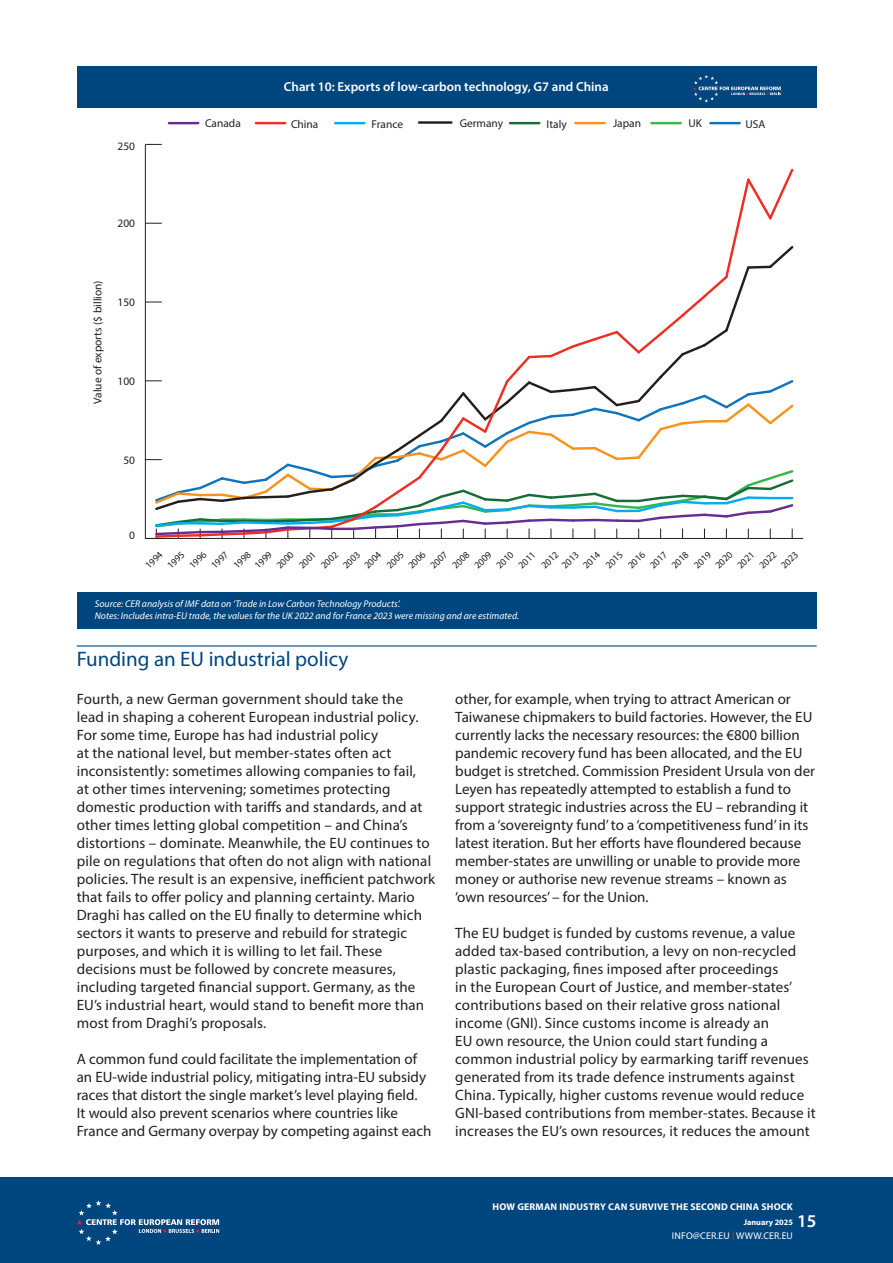
<style>
.page{position:relative;width:893px;height:1263px;background:#fff}
.page>*{position:absolute;margin:0;border:0;box-sizing:border-box;transform-origin:0 0}
.Section_Breaks{font:21px "Myriad Pro";color:#00467e}
.t1{font:600 18px "Myriad Pro";color:#fff}
.Body_Copy{font:15px/18px "Myriad Pro";letter-spacing:.01em;color:#231f20}
.t2{font:600 13.05px "Myriad Pro";color:#fff}
.t3{font:11.4px "Myriad Pro";color:#231f20}
.t4{font:italic 9.75px/11.7px "Myriad Pro";color:#fff}
.t5{font:9.75px/15px "Myriad Pro";color:#231f20}
.t6{font:700 9.75px "Myriad Pro";letter-spacing:.02em;color:#fff}
.t7{font:9.75px "Myriad Pro";letter-spacing:.02em;color:#fff}
.t8{font:700 8.25px "Myriad Pro";color:#fff}
.s1{color:#ee2e22}
</style>
<div class="page">
<hr style="left:77px;top:645px;width:740px;height:1px;background:#00467e">
<div style="left:0;top:1178px;width:893px;height:85px;background:#00467e"></div>
<svg style="left:77px;top:1200px;width:142px;height:45px"></svg>
<div style="left:77px;top:592px;width:739px;height:37px;background:#00467e"></div>
<div style="left:77px;top:66px;width:739px;height:42px;background:#00467e"></div>
<svg style="left:693px;top:75px;width:88px;height:27px"></svg>
<hr style="left:145px;top:538px;width:658px;height:1px;background:#231f20">
<hr style="left:145px;top:144px;width:1px;height:394px;background:#231f20">
<svg style="left:145px;top:144px;width:17px;height:1px"></svg>
<svg style="left:145px;top:167px;width:651px;height:372px"></svg>
<hr style="left:256px;top:122px;width:29px;height:2px;background:#ee2e22">
<hr style="left:335px;top:122px;width:29px;height:2px;background:#00aeef">
<hr style="left:419px;top:121px;width:32px;height:3px;background:#231f20">
<hr style="left:575px;top:122px;width:30px;height:2px;background:#f7931d">
<hr style="left:710px;top:122px;width:30px;height:2px;background:#1074bc">
<hr style="left:169px;top:122px;width:29px;height:2px;background:#652d91">
<hr style="left:510px;top:122px;width:29px;height:2px;background:#156c37">
<hr style="left:651px;top:122px;width:30px;height:2px;background:#3ab54a">
<p class="t2" style="left:284px;top:78px;width:326px">Chart 10: Exports of low-carbon technology, G7 and China</p>
<p class="t3" style="left:118px;top:139px;width:19px">250</p>
<p class="t3" style="left:205px;top:117px;width:37px">Canada</p>
<p class="t3" style="left:291px;top:117px;width:29px">China</p>
<p class="t3" style="left:372px;top:117px;width:33px">France</p>
<p class="t3" style="left:460px;top:117px;width:45px">Germany</p>
<p class="t3" style="left:547px;top:117px;width:22px">Italy</p>
<p class="t3" style="left:613px;top:116px;width:30px">Japan</p>
<p class="t3" style="left:688px;top:117px;width:15px">UK</p>
<p class="t3" style="left:745px;top:117px;width:21px">USA</p>
<p class="t3" style="left:118px;top:217px;width:19px">200</p>
<p class="t3" style="left:91px;top:404px;width:125px;rotate:-90deg">Value of exports ($ billion)</p>
<p class="t3" style="left:118px;top:295px;width:19px">150</p>
<p class="t3" style="left:118px;top:374px;width:19px">100</p>
<p class="t3" style="left:123px;top:453px;width:13px">50</p>
<p class="t3" style="left:129px;top:529px;width:7px">0</p>
<p class="t5" style="left:142px;top:561px;width:22px;rotate:-45deg">1994</p>
<p class="t5" style="left:163px;top:561px;width:22px;rotate:-45deg">1995</p>
<p class="t5" style="left:185px;top:561px;width:22px;rotate:-45deg">1996</p>
<p class="t5" style="left:207px;top:561px;width:22px;rotate:-45deg">1997</p>
<p class="t5" style="left:230px;top:561px;width:22px;rotate:-45deg">1998</p>
<p class="t5" style="left:251px;top:561px;width:22px;rotate:-45deg">1999</p>
<p class="t5" style="left:273px;top:561px;width:22px;rotate:-45deg">2000</p>
<p class="t5" style="left:295px;top:561px;width:22px;rotate:-45deg">2001</p>
<p class="t5" style="left:317px;top:561px;width:22px;rotate:-45deg">2002</p>
<p class="t5" style="left:339px;top:561px;width:22px;rotate:-45deg">2003</p>
<p class="t5" style="left:360px;top:561px;width:22px;rotate:-45deg">2004</p>
<p class="t5" style="left:383px;top:561px;width:22px;rotate:-45deg">2005</p>
<p class="t5" style="left:404px;top:561px;width:22px;rotate:-45deg">2006</p>
<p class="t5" style="left:426px;top:561px;width:22px;rotate:-45deg">2007</p>
<p class="t5" style="left:448px;top:561px;width:22px;rotate:-45deg">2008</p>
<p class="t5" style="left:470px;top:561px;width:22px;rotate:-45deg">2009</p>
<p class="t5" style="left:493px;top:561px;width:22px;rotate:-45deg">2010</p>
<p class="t5" style="left:515px;top:561px;width:22px;rotate:-45deg">2011</p>
<p class="t5" style="left:537px;top:561px;width:22px;rotate:-45deg">2012</p>
<p class="t5" style="left:568px;top:551px;width:22px;text-indent:-15px;rotate:-45deg">2013<br>2014</p>
<p class="t5" style="left:602px;top:561px;width:22px;rotate:-45deg">2015</p>
<p class="t5" style="left:624px;top:561px;width:22px;rotate:-45deg">2016</p>
<p class="t5" style="left:646px;top:561px;width:22px;rotate:-45deg">2017</p>
<p class="t5" style="left:668px;top:561px;width:22px;rotate:-45deg">2018</p>
<p class="t5" style="left:690px;top:561px;width:22px;rotate:-45deg">2019</p>
<p class="t5" style="left:711px;top:561px;width:22px;rotate:-45deg">2020</p>
<p class="t5" style="left:733px;top:561px;width:22px;rotate:-45deg">2021</p>
<p class="t5" style="left:755px;top:561px;width:22px;rotate:-45deg">2022</p>
<p class="t5" style="left:777px;top:561px;width:22px;rotate:-45deg">2023</p>
<p class="t4" style="left:95px;top:598px;width:426px">Source: CER analysis of IMF data on ‘Trade in Low Carbon Technology Products’.<br>Notes: Includes intra-EU trade, the values for the UK 2022 and for France 2023 were missing and are estimated.</p>
<p class="Section_Breaks" style="left:77px;top:646px;width:273px">Funding an EU industrial policy</p>
<p class="Body_Copy" style="left:77px;top:690px;width:360px">Fourth, a new German government should take the<br>lead in shaping a coherent European industrial policy.<br>For some time, Europe has had industrial policy<br>at the national level, but member-states often act inconsistently: sometimes allowing companies to fail,<br>at other times intervening; sometimes protecting domestic production with tariffs and standards, and at other times letting global competition – and China’s distortions – dominate. Meanwhile, the EU continues to pile on regulations that often do not align with national policies. The result is an expensive, inefficient patchwork that fails to offer policy and planning certainty. Mario Draghi has called on the EU finally to determine which sectors it wants to preserve and rebuild for strategic purposes, and which it is willing to let fail. These decisions must be followed by concrete measures, including targeted financial support. Germany, as the EU’s industrial heart, would stand to benefit more than most from Draghi’s proposals.</p>
<p class="Body_Copy" style="left:77px;top:1050px;width:356px">A common fund could facilitate the implementation of an EU-wide industrial policy, mitigating intra-EU subsidy races that distort the single market’s level playing field.<br>It would also prevent scenarios where countries like France and Germany overpay by competing against each</p>
<p class="Body_Copy" style="left:455px;top:690px;width:361px">other, for example, when trying to attract American or Taiwanese chipmakers to build factories. However, the EU currently lacks the necessary resources: the €800 billion pandemic recovery fund has been allocated, and the EU budget is stretched. Commission President Ursula von der Leyen has repeatedly attempted to establish a fund to support strategic industries across the EU – rebranding it from a ‘sovereignty fund’ to a ‘competitiveness fund’ in its latest iteration. But her efforts have floundered because member-states are unwilling or unable to provide more money or authorise new revenue streams – known as ‘own resources’ – for the Union.</p>
<p class="Body_Copy" style="left:455px;top:924px;width:362px">The EU budget is funded by customs revenue, a value added tax-based contribution, a levy on non-recycled plastic packaging, fines imposed after proceedings<br>in the European Court of Justice, and member-states’ contributions based on their relative gross national income (GNI). Since customs income is already an<br>EU own resource, the Union could start funding a common industrial policy by earmarking tariff revenues generated from its trade defence instruments against China. Typically, higher customs revenue would reduce GNI-based contributions from member-states. Because it increases the EU’s own resources, it reduces the amount</p>
<p class="t6" style="left:492px;top:1200px;width:302px">HOW GERMAN INDUSTRY CAN SURVIVE THE SECOND CHINA SHOCK</p>
<p class="t8" style="left:744px;top:1217px;width:51px">January 2025</p>
<p class="t7" style="left:672px;top:1229px;width:123px">INFO@CER.EU <span class="s1">|</span> WWW.CER.EU</p>
<p class="t1" style="left:797px;top:1210px;width:21px">15</p>
</div>
